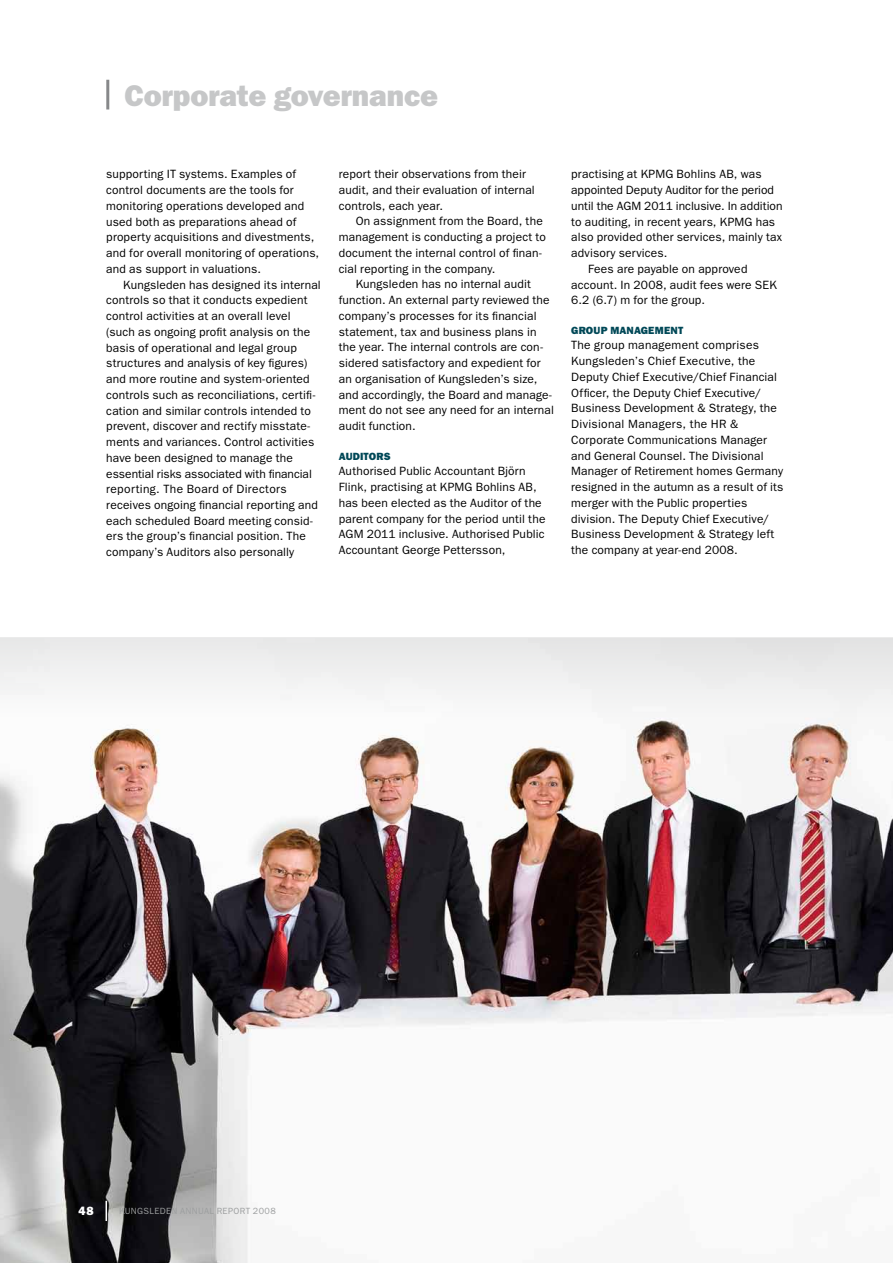
<style>
.page{position:relative;width:893px;height:1263px;background:#fff}
.page>*{position:absolute;margin:0;border:0;box-sizing:border-box;transform-origin:0 0}
.t1{font:30px "ITC Franklin Gothic Std Hvy";letter-spacing:-.005em;color:#c6c7c8}
.t2{font:12px/15.8px "ITC Franklin Gothic Std";letter-spacing:.015em;color:#000}
.t3{font:12px "ITC Franklin Gothic Std Hvy";color:#fff}
.t4{font:10.5px "ITC Franklin Gothic Std Hvy";letter-spacing:.02em;color:#004857}
.t5{font:9px "ITC Franklin Gothic Std";letter-spacing:.035em;color:#9c9e9f}
</style>
<div class="page">
<img style="left:0;top:736px;width:893px;height:527px">
<div style="left:0;top:638px;width:893px;height:98px;background:linear-gradient(to right,#f6f6f6,#eaeae9)"></div>
<hr style="left:106px;top:80px;width:3px;height:29px;background:#87888a">
<svg style="left:106px;top:1201px;width:1px;height:20px"></svg>
<h1 class="t1" style="left:124px;top:78px;width:315px">Corporate governance</h1>
<p class="t2" style="left:106px;top:166px;width:214px">supporting IT systems. Examples of control documents are the tools for monitoring operations developed and used both as preparations ahead of property acquisitions and divestments, and for overall monitoring of operations, and as support in valuations.</p>
<p class="t2" style="left:106px;top:277px;width:216px;text-indent:17px">Kungsleden has designed its internal controls so that it conducts expedient control activities at an overall level (such as ongoing profit analysis on the basis of operational and legal group structures and analysis of key figures) and more routine and system-oriented controls such as reconciliations, certifi&shy;cation and similar controls intended to prevent, discover and rectify misstate&shy;ments and variances. Control activities have been designed to manage the essential risks associated with financial reporting. The Board of Directors receives ongoing financial reporting and each scheduled Board meeting consid&shy;ers the group’s financial position. The company’s Auditors also personally</p>
<p class="t2" style="left:339px;top:166px;width:198px">report their observations from their audit, and their evaluation of internal controls, each year.</p>
<p class="t2" style="left:339px;top:214px;width:209px;text-indent:17px">On assignment from the Board, the management is conducting a project to document the internal control of finan&shy;cial reporting in the company.</p>
<p class="t2" style="left:339px;top:277px;width:217px;text-indent:17px">Kungsleden has no internal audit function. An external party reviewed the company’s processes for its financial statement, tax and business plans in the year. The internal controls are con&shy;sidered satisfactory and expedient for an organisation of Kungsleden’s size, and accordingly, the Board and manage&shy;ment do not see any need for an internal audit function.</p>
<p class="t4" style="left:339px;top:450px;width:53px">Auditors</p>
<p class="t2" style="left:339px;top:463px;width:208px">Authorised Public Accountant Björn Flink, practising at KPMG Bohlins AB, has been elected as the Auditor of the parent company for the period until the AGM 2011 inclusive. Authorised Public Accountant George Pettersson,</p>
<p class="t2" style="left:571px;top:166px;width:192px">practising at KPMG Bohlins AB, was</p>
<p class="t2" style="left:571px;top:182px;width:204px">appointed Deputy Auditor for the period</p>
<p class="t2" style="left:571px;top:198px;width:213px">until the AGM 2011 inclusive. In addition</p>
<p class="t2" style="left:571px;top:214px;width:205px">to auditing, in recent years, KPMG has</p>
<p class="t2" style="left:571px;top:229px;width:212px">also provided other services, mainly tax</p>
<p class="t2" style="left:571px;top:245px;width:98px">advisory services.</p>
<p class="t2" style="left:588px;top:261px;width:161px">Fees are payable on approved</p>
<p class="t2" style="left:571px;top:277px;width:207px">account. In 2008, audit fees were SEK</p>
<p class="t2" style="left:571px;top:292px;width:135px">6.2 (6.7) m for the group.</p>
<p class="t4" style="left:571px;top:324px;width:113px">Group Management</p>
<p class="t2" style="left:571px;top:337px;width:214px">The group management comprises Kungsleden’s Chief Executive, the Deputy Chief Executive/Chief Financial Officer, the Deputy Chief Executive/ Business Development &amp; Strategy, the Divisional Managers, the HR &amp; Corporate Communications Manager and General Counsel. The Divisional Manager of Retirement homes Germany resigned in the autumn as a result of its merger with the Public properties division. The Deputy Chief Executive/ Business Development &amp; Strategy left the company at year-end 2008.</p>
<p class="t3" style="left:79px;top:1204px;width:16px">48</p>
<p class="t5" style="left:119px;top:1205px;width:19px">Kungsleden</p>
<p class="t5" style="left:198px;top:1205px;width:26px">ual report</p>
<p class="t5" style="left:253px;top:1205px;width:24px">2008</p>
</div>
